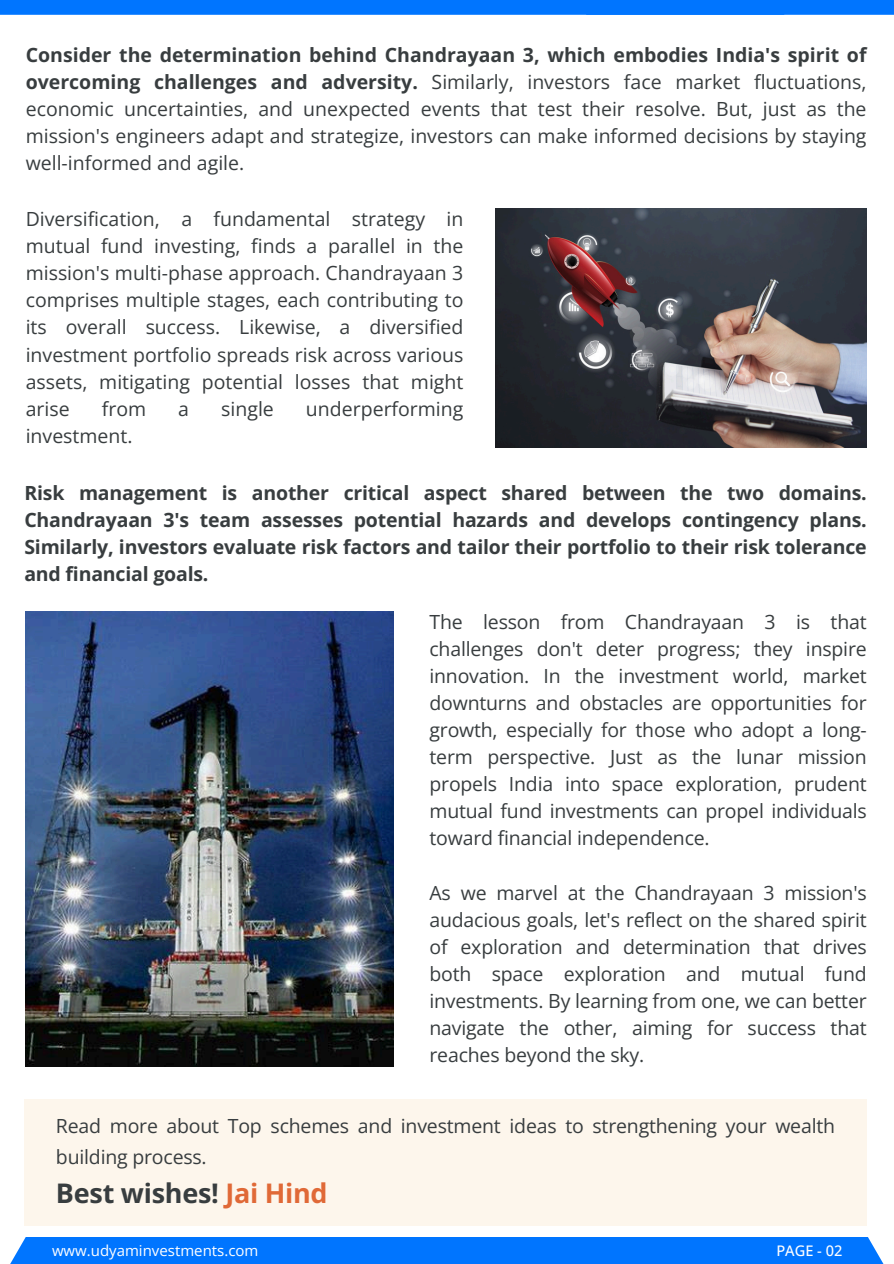
<style>
.page{position:relative;width:894px;height:1264px;background:#fff}
.page>*{position:absolute;margin:0;border:0;box-sizing:border-box;transform-origin:0 0}
.t1{font:700 27px "Open Sans";letter-spacing:-.01em;color:#383d3f}
.t2{font:19.5px/27px "Open Sans";letter-spacing:-.01em;color:#383d3f;text-align:justify}
.t3{font:700 19.5px/27px "Open Sans";letter-spacing:-.01em;color:#383d3f;text-align:justify}
.t4{font:15px "Open Sans";color:#fff}
.t5{font:500 14.55px "Open Sans";color:#fff}
.s1{font-weight:700}
.s2{color:#e06937}
</style>
<div class="page">
<div style="left:0;top:1236px;width:893px;height:27px;background:#0075ff"></div>
<div style="left:566px;top:0;width:327px;height:15px;background:#0075ff"></div>
<div style="left:0;top:0;width:804px;height:15px;background:#0075ff"></div>
<img style="left:495px;top:208px;width:371px;height:240px">
<img style="left:26px;top:611px;width:368px;height:455px">
<div style="left:24px;top:1099px;width:842px;height:126px;background:#fdf6ec"></div>
<h3 class="t2" style="left:26px;top:40px;width:842px"><span class="s1">Consider the determination behind Chandrayaan 3, which embodies India's spirit of overcoming challenges and adversity.</span> Similarly, investors face market fluctuations, economic uncertainties, and unexpected events that test their resolve. But, just as the mission's engineers adapt and strategize, investors can make informed decisions by staying well-informed and agile.</h3>
<p class="t2" style="left:26px;top:205px;width:439px">Diversification, a fundamental strategy in mutual fund investing, finds a parallel in the mission's multi-phase approach. Chandrayaan 3 comprises multiple stages, each contributing to its overall success. Likewise, a diversified investment portfolio spreads risk across various assets, mitigating potential losses that might arise</p>
<p class="t2" style="left:102px;top:394px;width:46px">from</p>
<p class="t2" style="left:178px;top:394px;width:12px">a</p>
<p class="t2" style="left:221px;top:394px;width:54px">single</p>
<p class="t2" style="left:306px;top:394px;width:159px">underperforming</p>
<p class="t2" style="left:26px;top:421px;width:108px">investment.</p>
<h1 class="t3" style="left:24px;top:478px;width:843px">Risk management is another critical aspect shared between the two domains.<br>Chandrayaan 3's team assesses potential hazards and develops contingency plans.<br>Similarly, investors evaluate risk factors and tailor their portfolio to their risk tolerance and financial goals.</h1>
<p class="t2" style="left:429px;top:608px;width:438px">The lesson from Chandrayaan 3 is that challenges don't deter progress; they inspire innovation. In the investment world, market downturns and obstacles are opportunities for growth, especially for those who adopt a long&shy;term perspective. Just as the lunar mission propels India into space exploration, prudent mutual fund investments can propel individuals toward financial independence.</p>
<p class="t2" style="left:429px;top:878px;width:438px">As we marvel at the Chandrayaan 3 mission's audacious goals, let's reflect on the shared spirit of exploration and determination that drives both space exploration and mutual fund investments. By learning from one, we can better navigate the other, aiming for success that reaches beyond the sky.</p>
<p class="t2" style="left:56px;top:1110px;width:780px;line-height:30.3px">Read more about Top schemes and investment ideas to strengthening your wealth building process.</p>
<p class="t1" style="left:56px;top:1174px;width:273px">Best wishes! <span class="s2">Jai Hind</span></p>
<h2 class="t4" style="left:52px;top:1239px;width:208px">www.udyaminvestments.com</h2>
<p class="t5" style="left:776px;top:1240px;width:67px">PAGE - 02</p>
</div>
